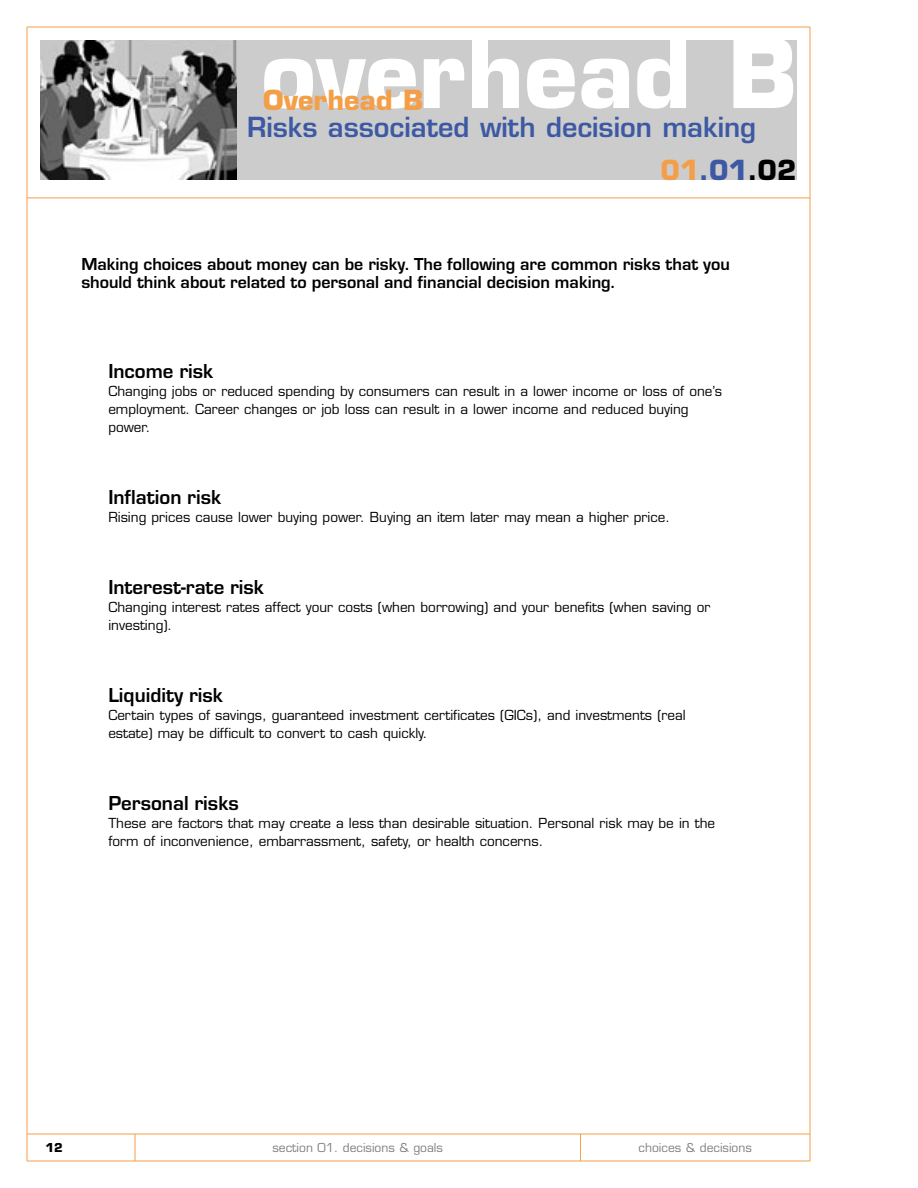
<style>
.page{position:relative;width:918px;height:1188px;background:#fff}
.page>*{position:absolute;margin:0;border:0;box-sizing:border-box;transform-origin:0 0}
.t1{font:700 93px "Eurostile";color:#fff}
.t2{font:600 27px "Eurostile";color:#3d59a4}
.t3{font:700 27px "Eurostile";color:#f49f47}
.t4{font:700 27px "Eurostile";color:#3d59a4}
.t5{font:700 21px "Eurostile";color:#000}
.t6{font:700 18px/18px "Eurostile";color:#000}
.t7{font:13.5px/18px "Eurostile";color:#000}
.t8{font:12px "Eurostile";color:#808080}
.t9{font:700 12px "Eurostile";color:#000}
.s1{color:#f49f47}
.s2{color:#000}
</style>
<div class="page">
<div style="left:236px;top:40px;width:560px;height:140px;background:#ccc"></div>
<hr style="left:27px;top:198px;width:783px;height:1px;background:#f49f47">
<img style="left:40px;top:40px;width:196px;height:140px">
<hr style="left:27px;top:27px;width:783px;height:1px;background:#f49f47">
<hr style="left:27px;top:1161px;width:783px;height:1px;background:#f49f47">
<hr style="left:27px;top:27px;width:1px;height:1134px;background:#f49f47">
<hr style="left:810px;top:27px;width:1px;height:1134px;background:#f49f47">
<hr style="left:27px;top:1134px;width:783px;height:1px;background:#f49f47">
<svg style="left:135px;top:1134px;width:1px;height:27px"></svg>
<svg style="left:580px;top:1135px;width:1px;height:26px"></svg>
<h1 class="t1" style="left:261px;top:38px;width:537px">overhead B</h1>
<h2 class="t3" style="left:263px;top:90px;width:161px">Overhead B</h2>
<h2 class="t2" style="left:247px;top:117px;width:511px">Risks associated with decision making</h2>
<h2 class="t4" style="left:660px;top:160px;width:138px"><span class="s1">01</span>.01<span class="s2">.02</span></h2>
<h3 class="t6" style="left:81px;top:257px;width:650px">Making choices about money can be risky. The following are common risks that you should think about related to personal and financial decision making.</h3>
<h3 class="t5" style="left:108px;top:364px;width:106px">Income risk</h3>
<p class="t7" style="left:108px;top:383px;width:615px">Changing jobs or reduced spending by consumers can result in a lower income or loss of one’s employment. Career changes or job loss can result in a lower income and reduced buying power.</p>
<h3 class="t5" style="left:108px;top:490px;width:114px">Inflation risk</h3>
<p class="t7" style="left:108px;top:509px;width:563px">Rising prices cause lower buying power. Buying an item later may mean a higher price.</p>
<h3 class="t5" style="left:108px;top:580px;width:157px">Interest-rate risk</h3>
<p class="t7" style="left:108px;top:599px;width:604px">Changing interest rates affect your costs (when borrowing) and your benefits (when saving or investing).</p>
<h3 class="t5" style="left:108px;top:688px;width:116px">Liquidity risk</h3>
<p class="t7" style="left:108px;top:707px;width:579px">Certain types of savings, guaranteed investment certificates (GICs), and investments (real estate) may be difficult to convert to cash quickly.</p>
<h3 class="t5" style="left:108px;top:796px;width:132px">Personal risks</h3>
<p class="t7" style="left:108px;top:815px;width:608px">These are factors that may create a less than desirable situation. Personal risk may be in the form of inconvenience, embarrassment, safety, or health concerns.</p>
<p class="t9" style="left:46px;top:1143px;width:19px">12</p>
<p class="t8" style="left:273px;top:1143px;width:172px">section 01. decisions &amp; goals</p>
<p class="t8" style="left:639px;top:1143px;width:115px">choices &amp; decisions</p>
</div>
